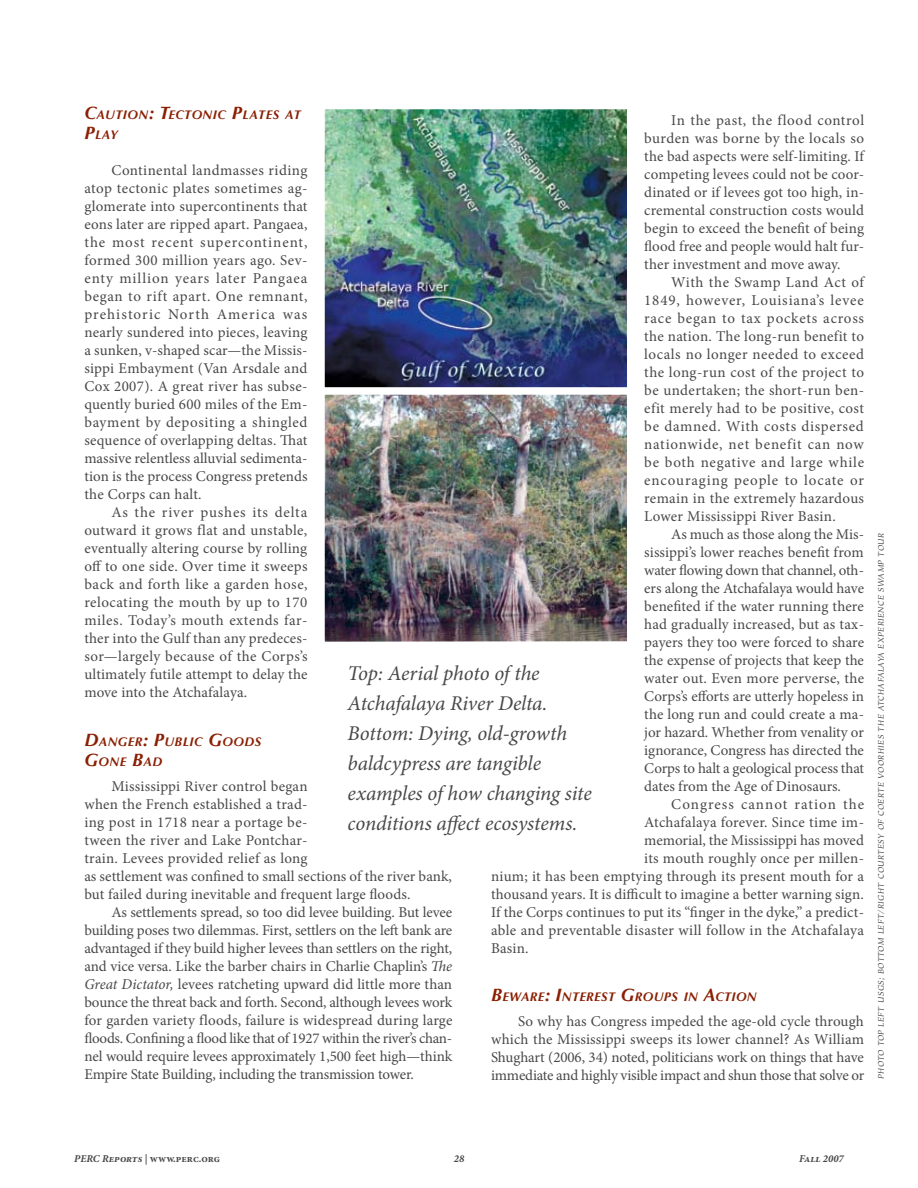
<style>
.page{position:relative;width:918px;height:1188px;background:#fff}
.page>*{position:absolute;margin:0;border:0;box-sizing:border-box;transform-origin:0 0}
.t1{font:italic 21px/30px "Minion Pro";letter-spacing:-.01em;color:#48484a}
.t2{font:15px/18px "Minion Pro";letter-spacing:.01em;color:#48484a;text-align:justify}
.t3{font:italic 700 12.6px/19.5px "Optima LT Std";letter-spacing:.035em;color:#8a1f03}
.t4{font:700 10.5px "Minion Pro";letter-spacing:-.005em;color:#48484a}
.t5{font:italic 700 10.5px "Minion Pro";color:#48484a}
.t6{font:italic 9px "Tiepolo Std";letter-spacing:.05em;color:#48484a}
.s1{font-size:18px}
.s2{font-style:italic}
</style>
<div class="page">
<img style="left:326px;top:395px;width:300px;height:245px">
<div style="left:317px;top:384px;width:318px;height:265px;border:8px solid #fff"></div>
<img style="left:326px;top:111px;width:300px;height:275px">
<div style="left:317px;top:102px;width:318px;height:293px;border:8px solid #fff"></div>
<p class="t3" style="left:84px;top:106px;width:218px"><span class="s1">C</span>AUTION<span class="s1">: T</span>ECTONIC <span class="s1">P</span>LATES AT<br><span class="s1">P</span>LAY</p>
<p class="t2" style="left:84px;top:161px;width:225px;text-indent:27px">Continental landmasses riding atop tectonic plates sometimes ag&shy;glomerate into supercontinents that eons later are ripped apart. Pangaea, the most recent supercontinent, formed 300 million years ago. Sev&shy;enty million years later Pangaea began to rift apart. One remnant, prehistoric North America was nearly sundered into pieces, leaving a sunken, v-shaped scar—the Missis&shy;sippi Embayment (Van Arsdale and Cox 2007). A great river has subse&shy;quently buried 600 miles of the Em&shy;bayment by depositing a shingled sequence of overlapping deltas. That massive relentless alluvial sedimenta&shy;tion is the process Congress pretends the Corps can halt.</p>
<p class="t2" style="left:84px;top:503px;width:225px;text-indent:27px">As the river pushes its delta outward it grows flat and unstable, eventually altering course by rolling off to one side. Over time it sweeps back and forth like a garden hose, relocating the mouth by up to 170 miles. Today’s mouth extends far&shy;ther into the Gulf than any predeces&shy;sor—largely because of the Corps’s ultimately futile attempt to delay the move into the Atchafalaya.</p>
<p class="t3" style="left:84px;top:733px;width:178px"><span class="s1">D</span>ANGER<span class="s1">: P</span>UBLIC <span class="s1">G</span>OODS<br><span class="s1">G</span>ONE <span class="s1">B</span>AD</p>
<p class="t2" style="left:84px;top:778px;width:369px;text-align:left;text-indent:27px">Mississippi River control began<br>when the French established a trad-<br>ing post in 1718 near a portage be-<br>tween the river and Lake Pontchar-<br>train. Levees provided relief as long<br>as settlement was confined to small sections of the river bank, but failed during inevitable and frequent large floods.</p>
<p class="t2" style="left:84px;top:904px;width:370px;text-indent:27px">As settlements spread, so too did levee building. But levee building poses two dilemmas. First, settlers on the left bank are advantaged if they build higher levees than settlers on the right, and vice versa. Like the barber chairs in Charlie Chaplin’s <span class="s2">The Great Dictator,</span> levees ratcheting upward did little more than bounce the threat back and forth. Second, although levees work for garden variety floods, failure is widespread during large floods. Confining a flood like that of 1927 within the river’s chan&shy;nel would require levees approximately 1,500 feet high—think Empire State Building, including the transmission tower.</p>
<p class="t2" style="left:644px;top:111px;width:223px;text-indent:27px">In the past, the flood control burden was borne by the locals so the bad aspects were self-limiting. If competing levees could not be coor&shy;dinated or if levees got too high, in&shy;cremental construction costs would begin to exceed the benefit of being flood free and people would halt fur&shy;ther investment and move away.</p>
<p class="t2" style="left:644px;top:273px;width:223px;text-indent:27px">With the Swamp Land Act of 1849, however, Louisiana’s levee race began to tax pockets across the nation. The long-run benefit to locals no longer needed to exceed the long-run cost of the project to be undertaken; the short-run ben&shy;efit merely had to be positive, cost be damned. With costs dispersed nationwide, net benefit can now be both negative and large while encouraging people to locate or remain in the extremely hazardous Lower Mississippi River Basin.</p>
<p class="t2" style="left:644px;top:525px;width:221px;text-indent:27px">As much as those along the Mis&shy;sissippi’s lower reaches benefit from water flowing down that channel, oth&shy;ers along the Atchafalaya would have benefited if the water running there had gradually increased, but as tax&shy;payers they too were forced to share the expense of projects that keep the water out. Even more perverse, the Corps’s efforts are utterly hopeless in the long run and could create a ma&shy;jor hazard. Whether from venality or ignorance, Congress has directed the Corps to halt a geological process that dates from the Age of Dinosaurs.</p>
<p class="t2" style="left:671px;top:795px;width:194px">Congress cannot ration the</p>
<p class="t2" style="left:644px;top:813px;width:221px">Atchafalaya forever. Since time im-</p>
<p class="t2" style="left:644px;top:831px;width:221px">memorial, the Mississippi has moved</p>
<p class="t2" style="left:644px;top:849px;width:221px">its mouth roughly once per millen-</p>
<p class="t2" style="left:491px;top:867px;width:375px">nium; it has been emptying through its present mouth for a</p>
<p class="t2" style="left:491px;top:885px;width:374px">thousand years. It is difficult to imagine a better warning sign.</p>
<p class="t2" style="left:491px;top:903px;width:374px">If the Corps continues to put its “finger in the dyke,” a predict-</p>
<p class="t2" style="left:491px;top:921px;width:374px">able and preventable disaster will follow in the Atchafalaya</p>
<p class="t2" style="left:491px;top:939px;width:39px">Basin.</p>
<p class="t3" style="left:491px;top:987px;width:267px"><span class="s1">B</span>EWARE<span class="s1">: I</span>NTEREST <span class="s1">G</span>ROUPS IN <span class="s1">A</span>CTION</p>
<p class="t2" style="left:491px;top:1012px;width:375px;text-indent:27px">So why has Congress impeded the age-old cycle through which the Mississippi sweeps its lower channel? As William Shughart (2006, 34) noted, politicians work on things that have immediate and highly visible impact and shun those that solve or</p>
<h1 class="t1" style="left:348px;top:659px;width:246px">Top: Aerial photo of the<br>Atchafalaya River Delta.<br>Bottom: Dying, old-growth baldcypress are tangible examples of how changing site conditions affect ecosystems.</h1>
<p class="t6" style="left:876px;top:1079px;width:547px;rotate:-90deg">photo top left USGS; bottom left/right courtesy of Coerte Voorhies The Atchafalaya experience Swamp Tour</p>
<p class="t4" style="left:74px;top:1152px;width:147px"><span class="s2">PERC Reports</span> | www.perc.org</p>
<p class="t5" style="left:454px;top:1151px;width:12px">28</p>
<p class="t5" style="left:799px;top:1151px;width:46px">Fall 2007</p>
</div>
